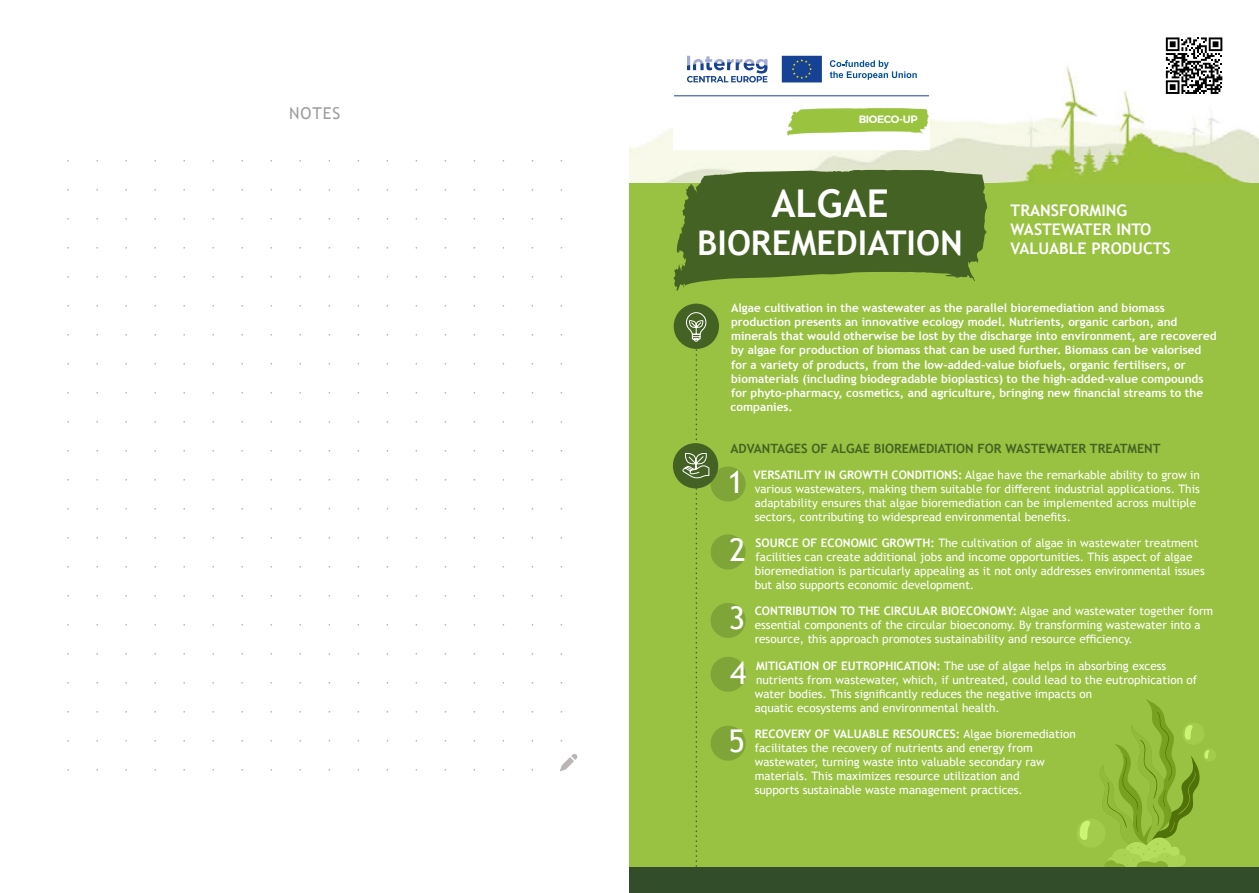
<style>
.page{position:relative;width:1259px;height:893px;background:#fff}
.page>*{position:absolute;margin:0;border:0;box-sizing:border-box;transform-origin:0 0}
.t1{font:700 38.4px "Trebuchet MS";color:#fff}
.t2{font:700 34.05px "Trebuchet MS";color:#fff}
.t3{font:31.35px "Trebuchet MS";color:#fff}
.t4{font:16.35px "Trebuchet MS";letter-spacing:.05em;color:#9c9e9f}
.t5{font:700 15.9px/19.2px "Trebuchet MS";color:#fff}
.t6{font:700 12.75px "Trebuchet MS";color:#446223}
.t7{font:11.7px/14.1px "Trebuchet MS";color:#fff}
.t8{font:700 11.7px/14.1px "Trebuchet MS";color:#fff}
.t9{font:600 10.65px "Montserrat";letter-spacing:-.03em;color:#fff}
.s1{font-weight:700}
</style>
<div class="page">
<svg style="left:560px;top:754px;width:17px;height:17px"></svg>
<img style="left:629px;top:66px;width:630px;height:117px">
<div style="left:629px;top:183px;width:630px;height:710px;background:#99c142"></div>
<div style="left:673px;top:42px;width:257px;height:108px;background:#fff"></div>
<svg style="left:787px;top:108px;width:141px;height:28px"></svg>
<svg style="left:781px;top:55px;width:41px;height:28px"></svg>
<svg style="left:830px;top:60px;width:86px;height:20px"></svg>
<svg style="left:687px;top:56px;width:80px;height:26px"></svg>
<hr style="left:674px;top:96px;width:254px;height:1px;background:#164194">
<div style="left:1076px;top:819px;width:29px;height:29px;background:#a3cb4c;border-radius:50%"></div>
<svg style="left:1079px;top:821px;width:11px;height:19px"></svg>
<div style="left:1203px;top:749px;width:13px;height:13px;background:#a3cb4c;border-radius:50%"></div>
<svg style="left:1100px;top:699px;width:109px;height:168px"></svg>
<svg style="left:673px;top:170px;width:314px;height:121px"></svg>
<svg style="left:1164px;top:37px;width:60px;height:59px"></svg>
<svg style="left:1165px;top:37px;width:57px;height:57px"></svg>
<div style="left:629px;top:867px;width:630px;height:26px;background:#314d29"></div>
<div style="left:673px;top:304px;width:46px;height:45px;background:#446223;border-radius:50%"></div>
<div style="left:673px;top:443px;width:45px;height:45px;background:#446223;border-radius:50%"></div>
<svg style="left:681px;top:312px;width:29px;height:555px"></svg>
<div style="left:710px;top:466px;width:35px;height:36px;background:#7fa438;border-radius:50%"></div>
<div style="left:710px;top:534px;width:35px;height:35px;background:#7fa438;border-radius:50%"></div>
<div style="left:710px;top:657px;width:35px;height:35px;background:#7fa438;border-radius:50%"></div>
<div style="left:710px;top:726px;width:35px;height:35px;background:#7fa438;border-radius:50%"></div>
<div style="left:710px;top:603px;width:35px;height:35px;background:#7fa438;border-radius:50%"></div>
<h3 class="t4" style="left:289px;top:103px;width:52px">NOTES</h3>
<p class="t9" style="left:858px;top:111px;width:60px">BIOECO-UP</p>
<h1 class="t1" style="left:771px;top:179px;width:119px">ALGAE</h1>
<h2 class="t2" style="left:697px;top:222px;width:267px">BIOREMEDIATION</h2>
<h3 class="t5" style="left:1010px;top:200px;width:162px">TRANSFORMING<br>WASTEWATER INTO<br>VALUABLE PRODUCTS</h3>
<p class="t8" style="left:730px;top:301px;width:488px">Algae cultivation in the wastewater as the parallel bioremediation and biomass production presents an innovative ecology model. Nutrients, organic carbon, and minerals that would otherwise be lost by the discharge into environment, are recovered by algae for production of biomass that can be used further. Biomass can be valorised for a variety of products, from the low-added-value biofuels, organic fertilisers, or biomaterials (including biodegradable bioplastics) to the high-added-value compounds for phyto-pharmacy, cosmetics, and agriculture, bringing new financial streams to the companies.</p>
<p class="t6" style="left:730px;top:440px;width:431px">ADVANTAGES OF ALGAE BIOREMEDIATION FOR WASTEWATER TREATMENT</p>
<h3 class="t3" style="left:727px;top:462px;width:18px">1</h3>
<p class="t7" style="left:753px;top:467px;width:448px"><span class="s1">VERSATILITY IN GROWTH CONDITIONS:</span> Algae have the remarkable ability to grow in various wastewaters, making them suitable for different industrial applications. This adaptability ensures that algae bioremediation can be implemented across multiple sectors, contributing to widespread environmental benefits.</p>
<h3 class="t3" style="left:729px;top:530px;width:18px">2</h3>
<p class="t7" style="left:754px;top:536px;width:451px"><span class="s1">SOURCE OF ECONOMIC GROWTH:</span> The cultivation of algae in wastewater treatment facilities can create additional jobs and income opportunities. This aspect of algae bioremediation is particularly appealing as it not only addresses environmental issues but also supports economic development.</p>
<h3 class="t3" style="left:729px;top:598px;width:18px">3</h3>
<p class="t7" style="left:754px;top:604px;width:460px"><span class="s1">CONTRIBUTION TO THE CIRCULAR BIOECONOMY:</span> Algae and wastewater together form essential components of the circular bioeconomy. By transforming wastewater into a resource, this approach promotes sustainability and resource efficiency.</p>
<h3 class="t3" style="left:730px;top:653px;width:18px">4</h3>
<p class="t7" style="left:754px;top:658px;width:444px"><span class="s1">MITIGATION OF EUTROPHICATION:</span> The use of algae helps in absorbing excess nutrients from wastewater, which, if untreated, could lead to the eutrophication of water bodies. This significantly reduces the negative impacts on<br>aquatic ecosystems and environmental health.</p>
<h3 class="t3" style="left:728px;top:721px;width:18px">5</h3>
<p class="t7" style="left:754px;top:727px;width:322px"><span class="s1">RECOVERY OF VALUABLE RESOURCES:</span> Algae bioremediation facilitates the recovery of nutrients and energy from wastewater, turning waste into valuable secondary raw materials. This maximizes resource utilization and<br>supports sustainable waste management practices.</p>
</div>
